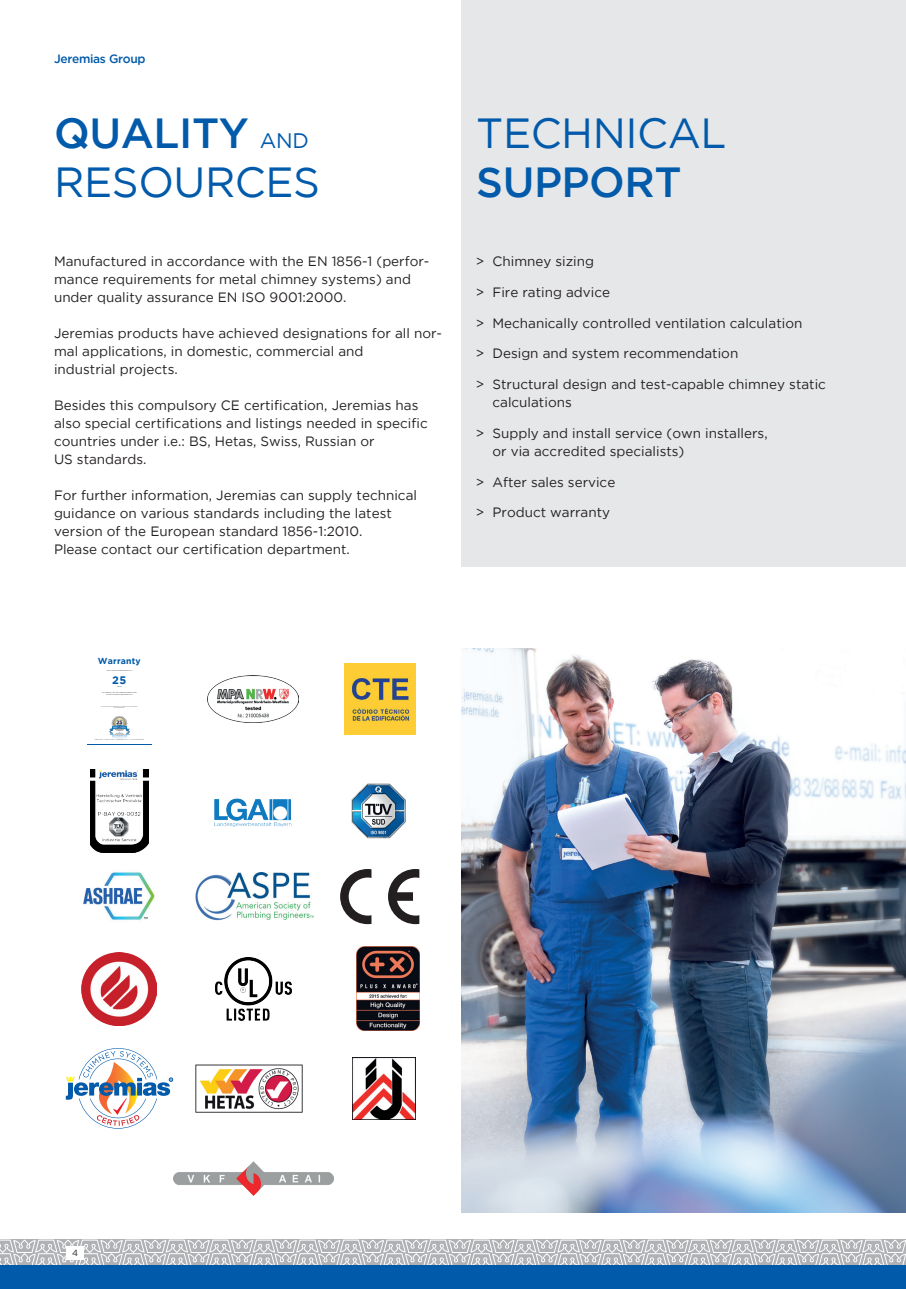
<style>
.page{position:relative;width:906px;height:1289px;background:#fff}
.page>*{position:absolute;margin:0;border:0;box-sizing:border-box;transform-origin:0 0}
.t1{font:42px/48px "Gotham";letter-spacing:-.01em;color:#015aaa}
.t2{font:500 42px "Gotham";letter-spacing:-.01em;color:#015aaa}
.t3{font:13.5px/18px "Gotham";color:#231f20}
.t4{font:500 12px "Gotham";letter-spacing:-.025em;color:#015aaa}
.t5{font:700 10.95px "Gotham";color:#015aaa}
.t6{font:9px "Gotham";color:#231f20}
.t7{font:700 8.7px "Gotham";letter-spacing:.02em;color:#015aaa}
.s1{font-weight:500}
.s2{font-size:21px}
</style>
<div class="page">
<svg style="left:0;top:1239px;width:906px;height:26px;background:#c6c6c9"></svg>
<div style="left:67px;top:1245px;width:17px;height:14px;background:#fff"></div>
<div style="left:0;top:1265px;width:906px;height:23px;background:#015aaa"></div>
<div style="left:461px;top:0;width:445px;height:567px;background:#e6e7e9"></div>
<img style="left:461px;top:648px;width:444px;height:564px">
<img style="left:109px;top:715px;width:20px;height:23px">
<img style="left:90px;top:770px;width:58px;height:82px">
<img style="left:208px;top:675px;width:91px;height:47px">
<img style="left:353px;top:1057px;width:62px;height:62px">
<img style="left:82px;top:952px;width:75px;height:73px">
<svg style="left:340px;top:869px;width:31px;height:55px"></svg>
<svg style="left:388px;top:869px;width:31px;height:55px"></svg>
<img style="left:356px;top:946px;width:63px;height:84px">
<img style="left:195px;top:873px;width:118px;height:47px">
<img style="left:351px;top:783px;width:55px;height:56px">
<img style="left:344px;top:663px;width:71px;height:71px">
<img style="left:214px;top:798px;width:78px;height:29px">
<img style="left:83px;top:872px;width:72px;height:48px">
<img style="left:173px;top:1161px;width:160px;height:34px">
<img style="left:195px;top:1064px;width:108px;height:49px">
<svg style="left:66px;top:1048px;width:107px;height:80px"></svg>
<img style="left:215px;top:957px;width:77px;height:64px">
<p class="t4" style="left:54px;top:50px;width:93px">Jeremias Group</p>
<h1 class="t1" style="left:54px;top:109px;width:267px"><span class="s1">QUALITY</span> <span class="s2">AND<br></span>RESOURCES</h1>
<h1 class="t1" style="left:476px;top:109px;width:252px">TECHNICAL</h1>
<h1 class="t2" style="left:476px;top:154px;width:207px">SUPPORT</h1>
<p class="t3" style="left:54px;top:252px;width:377px">Manufactured in accordance with the EN 1856-1 (perfor&shy;mance requirements for metal chimney systems) and under quality assurance EN ISO 9001:2000.</p>
<p class="t3" style="left:54px;top:324px;width:389px">Jeremias products have achieved designations for all nor&shy;mal applications, in domestic, commercial and<br>industrial projects.</p>
<p class="t3" style="left:54px;top:396px;width:375px">Besides this compulsory CE certification, Jeremias has also special certifications and listings needed in specific countries under i.e.: BS, Hetas, Swiss, Russian or<br>US standards.</p>
<p class="t3" style="left:54px;top:486px;width:364px">For further information, Jeremias can supply technical guidance on various standards including the latest version of the European standard 1856-1:2010.<br>Please contact our certification department.</p>
<p class="t3" style="left:476px;top:252px;width:120px">&gt; Chimney sizing</p>
<p class="t3" style="left:476px;top:283px;width:136px">&gt; Fire rating advice</p>
<p class="t3" style="left:476px;top:313px;width:328px">&gt; Mechanically controlled ventilation calculation</p>
<p class="t3" style="left:476px;top:344px;width:264px">&gt; Design and system recommendation</p>
<p class="t3" style="left:492px;top:375px;width:335px;text-indent:-17px">&gt; Structural design and test-capable chimney static calculations</p>
<p class="t3" style="left:492px;top:424px;width:277px;text-indent:-17px">&gt; Supply and install service (own installers, or via accredited specialists)</p>
<p class="t3" style="left:476px;top:472px;width:141px">&gt; After sales service</p>
<p class="t3" style="left:476px;top:503px;width:136px">&gt; Product warranty</p>
<p class="t7" style="left:98px;top:655px;width:44px">Warranty</p>
<p class="t5" style="left:112px;top:672px;width:16px">25</p>
<p class="t6" style="left:72px;top:1247px;width:8px">4</p>
</div>
